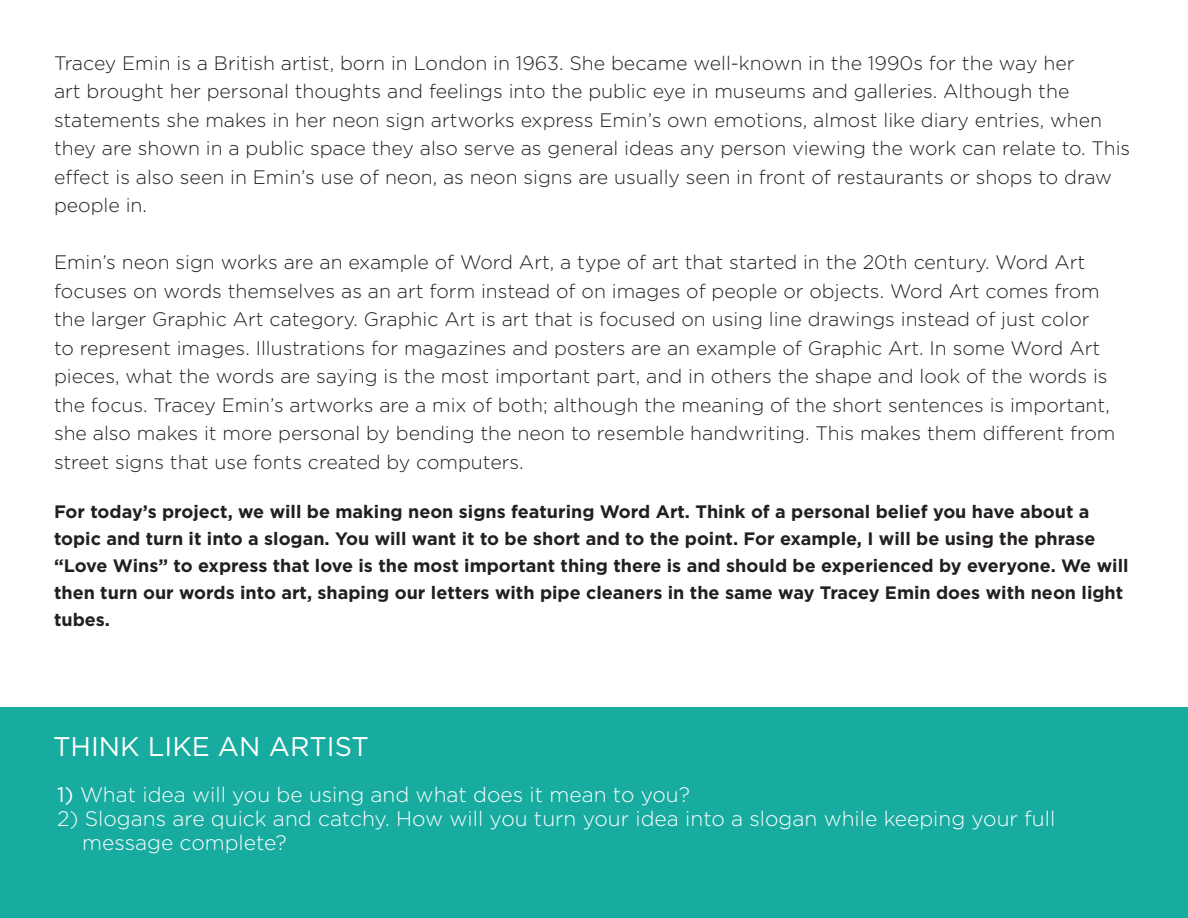
<style>
.page{position:relative;width:1188px;height:918px;background:#fff}
.page>*{position:absolute;margin:0;border:0;box-sizing:border-box;transform-origin:0 0}
.t1{font:27px "Gotham";color:#fff}
.t2{font:300 21px "Gotham";color:#fff}
.t3{font:300 19.5px/28.5px "Gotham";color:#231f20}
.t4{font:700 18px/27px "Gotham";color:#231f20}
.s1{font-weight:400}
</style>
<div class="page">
<div style="left:0;top:707px;width:1188px;height:211px;background:#17ac9f"></div>
<p class="t3" style="left:54px;top:48px;width:1078px">Tracey Emin is a British artist, born in London in 1963. She became well-known in the 1990s for the way her<br>art brought her personal thoughts and feelings into the public eye in museums and galleries. Although the statements she makes in her neon sign artworks express Emin’s own emotions, almost like diary entries, when they are shown in a public space they also serve as general ideas any person viewing the work can relate to. This effect is also seen in Emin’s use of neon, as neon signs are usually seen in front of restaurants or shops to draw people in.</p>
<p class="t3" style="left:54px;top:247px;width:1063px">Emin’s neon sign works are an example of Word Art, a type of art that started in the 20th century. Word Art focuses on words themselves as an art form instead of on images of people or objects. Word Art comes from the larger Graphic Art category. Graphic Art is art that is focused on using line drawings instead of just color<br>to represent images. Illustrations for magazines and posters are an example of Graphic Art. In some Word Art pieces, what the words are saying is the most important part, and in others the shape and look of the words is the focus. Tracey Emin’s artworks are a mix of both; although the meaning of the short sentences is important, she also makes it more personal by bending the neon to resemble handwriting. This makes them different from street signs that use fonts created by computers.</p>
<p class="t4" style="left:54px;top:498px;width:1076px">For today’s project, we will be making neon signs featuring Word Art. Think of a personal belief you have about a topic and turn it into a slogan. You will want it to be short and to the point. For example, I will be using the phrase “Love Wins” to express that love is the most important thing there is and should be experienced by everyone. We will then turn our words into art, shaping our letters with pipe cleaners in the same way Tracey Emin does with neon light tubes.</p>
<p class="t1" style="left:53px;top:730px;width:318px">THINK LIKE AN ARTIST</p>
<p class="t2" style="left:57px;top:781px;width:634px"><span class="s1">1)</span> What idea will you be using and what does it mean to you?</p>
<p class="t2" style="left:57px;top:805px;width:1000px">2) Slogans are quick and catchy. How will you turn your idea into a slogan while keeping your full</p>
<p class="t2" style="left:82px;top:829px;width:206px">message complete?</p>
</div>
